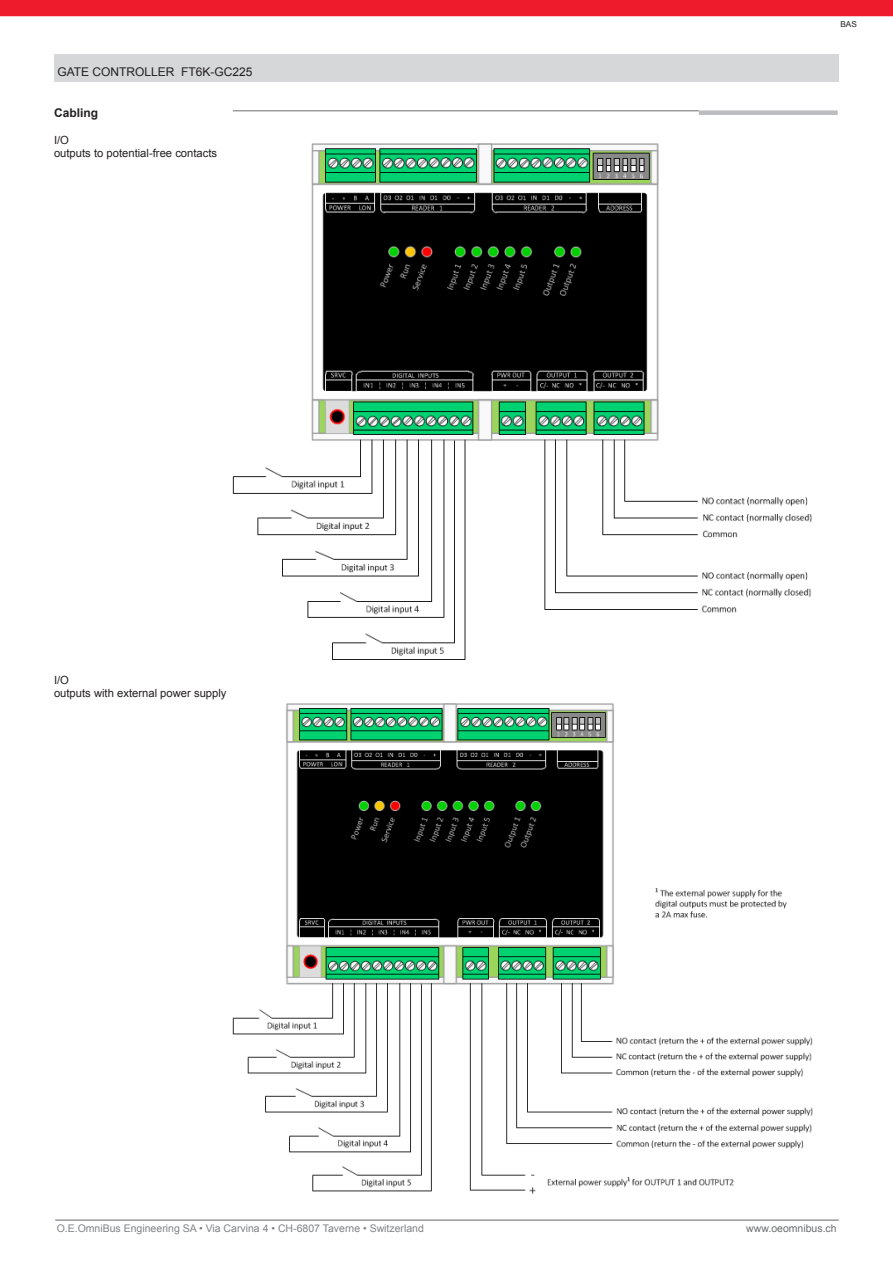
<style>
.page{position:relative;width:893px;height:1263px;background:#fff}
.page>*{position:absolute;margin:0;border:0;box-sizing:border-box;transform-origin:0 0}
.t1{font:12px "Arial";color:#231f20}
.t2{font:700 12px "Arial";color:#231f20}
.t3{font:11.25px "Arial";color:#231f20}
.t4{font:10.5px "Arial";color:#808285}
.t5{font:10.5px "Arial";color:#6c6d70}
.t6{font:8.25px "Arial";color:#231f20}
</style>
<div class="page">
<div style="left:54px;top:54px;width:785px;height:27px;background:#d6d7d9"></div>
<hr style="left:55px;top:1220px;width:784px;height:1px;background:#636366">
<div style="left:0;top:0;width:893px;height:16px;background:#ee1b2d"></div>
<img style="left:233px;top:144px;width:579px;height:515px">
<hr style="left:233px;top:110px;width:466px;height:1px;background:#6c6d70">
<div style="left:699px;top:110px;width:139px;height:5px;background:#bcbdc0"></div>
<img style="left:233px;top:704px;width:580px;height:490px">
<p class="t1" style="left:57px;top:64px;width:197px">GATE CONTROLLER FT6K-GC225</p>
<p class="t2" style="left:54px;top:105px;width:46px">Cabling</p>
<p class="t3" style="left:54px;top:132px;width:17px">I/O</p>
<p class="t3" style="left:54px;top:146px;width:165px">outputs to potential-free contacts</p>
<p class="t3" style="left:54px;top:672px;width:17px">I/O</p>
<p class="t3" style="left:54px;top:686px;width:174px">outputs with external power supply</p>
<p class="t6" style="left:840px;top:19px;width:18px">BAS</p>
<p class="t4" style="left:57px;top:1222px;width:369px">O.E.OmniBus Engineering SA • Via Carvina 4 • CH-6807 Taverne • Switzerland</p>
<p class="t5" style="left:746px;top:1222px;width:92px">www.oeomnibus.ch</p>
</div>
